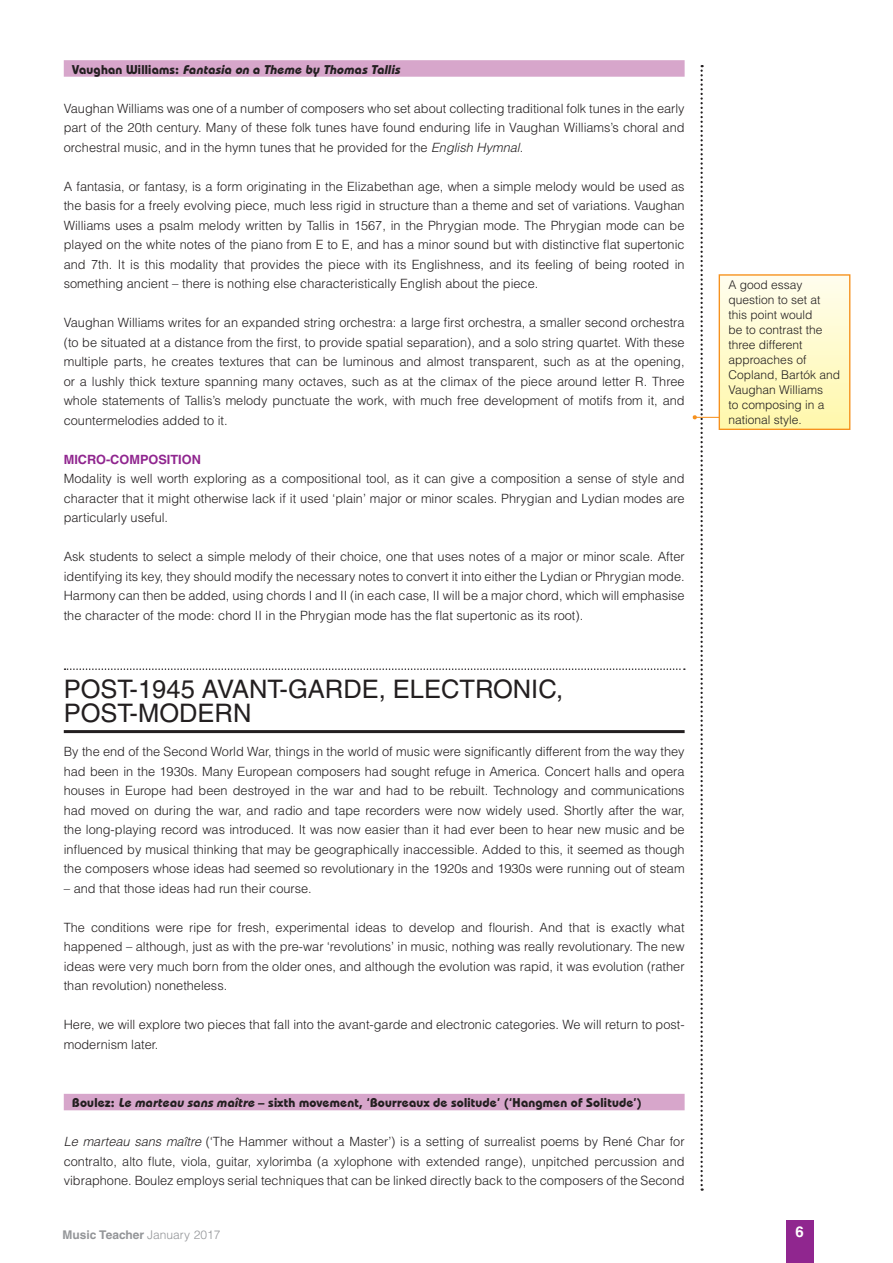
<style>
.page{position:relative;width:893px;height:1263px;background:#fff}
.page>*{position:absolute;margin:0;border:0;box-sizing:border-box;transform-origin:0 0}
.A_Heading{font:25.5px/24px "Helvetica";color:#231f20}
.t1{font:700 15px "Helvetica";color:#fff}
.Body_Text{font:300 12.75px/19.5px "Helvetica";color:#231f20;text-align:justify}
.B_Heading{font:700 12.75px "Bauhaus IT Cby BT";letter-spacing:.015em;color:#231f20}
.B_Heading-2{font:italic 700 12.75px "Bauhaus IT Cby BT";color:#231f20}
.C_Heading{font:700 12.75px "Helvetica";color:#90268f}
.t2{font:300 12px/15px "Helvetica";color:#231f20}
.t3{font:700 12px "Helvetica";color:#939598}
.s1{font-style:normal}
.s2{font-style:italic}
.s3{font-weight:300}
</style>
<div class="page">
<div style="left:786px;top:1220px;width:27px;height:43px;background:#90268f"></div>
<div style="left:64px;top:60px;width:621px;height:17px;background:#d7a6cb"></div>
<svg style="left:65px;top:668px;width:620px;height:2px"></svg>
<hr style="left:64px;top:730px;width:621px;height:3px;background:#231f20">
<div style="left:64px;top:1094px;width:621px;height:16px;background:#d7a6cb"></div>
<svg style="left:692px;top:65px;width:27px;height:1126px"></svg>
<div style="left:719px;top:275px;width:131px;height:154px;background:linear-gradient(to bottom,#fffdee,#fff8ab)"></div>
<div style="left:719px;top:274px;width:131px;height:156px;border:1px solid #f6911e"></div>
<p class="B_Heading-2" style="left:72px;top:61px;width:332px"><span class="s1">Va u g h a n W i l l i a m s :</span> Fantasia on a Theme by Thomas Tallis</p>
<p class="Body_Text" style="left:64px;top:98px;width:622px">Vaughan Williams was one of a number of composers who set about collecting traditional folk tunes in the early part of the 20th century. Many of these folk tunes have found enduring life in Vaughan Williams’s choral and orchestral music, and in the hymn tunes that he provided for the <span class="s2">English Hymnal</span>.</p>
<p class="Body_Text" style="left:64px;top:176px;width:622px">A fantasia, or fantasy, is a form originating in the Elizabethan age, when a simple melody would be used as the basis for a freely evolving piece, much less rigid in structure than a theme and set of variations. Vaughan Williams uses a psalm melody written by Tallis in 1567, in the Phrygian mode. The Phrygian mode can be played on the white notes of the piano from E to E, and has a minor sound but with distinctive flat supertonic and 7th. It is this modality that provides the piece with its Englishness, and its feeling of being rooted in something ancient – there is nothing else characteristically English about the piece.</p>
<p class="Body_Text" style="left:64px;top:312px;width:622px">Vaughan Williams writes for an expanded string orchestra: a large first orchestra, a smaller second orchestra (to be situated at a distance from the first, to provide spatial separation), and a solo string quartet. With these multiple parts, he creates textures that can be luminous and almost transparent, such as at the opening, or a lushly thick texture spanning many octaves, such as at the climax of the piece around letter R. Three whole statements of Tallis’s melody punctuate the work, with much free development of motifs from it, and countermelodies added to it.</p>
<p class="C_Heading" style="left:64px;top:451px;width:139px">MICRO-COMPOSITION</p>
<p class="Body_Text" style="left:64px;top:468px;width:622px">Modality is well worth exploring as a compositional tool, as it can give a composition a sense of style and character that it might otherwise lack if it used ‘plain’ major or minor scales. Phrygian and Lydian modes are particularly useful.</p>
<p class="Body_Text" style="left:64px;top:546px;width:622px">Ask students to select a simple melody of their choice, one that uses notes of a major or minor scale. After identifying its key, they should modify the necessary notes to convert it into either the Lydian or Phrygian mode.<br>Harmony can then be added, using chords I and II (in each case, II will be a major chord, which will emphasise the character of the mode: chord II in the Phrygian mode has the flat supertonic as its root).</p>
<p class="A_Heading" style="left:64px;top:676px;width:501px">POST-1945 AVANT-GARDE, ELECTRONIC,<br>POST‑MODERN</p>
<p class="Body_Text" style="left:64px;top:741px;width:622px">By the end of the Second World War, things in the world of music were significantly different from the way they had been in the 1930s. Many European composers had sought refuge in America. Concert halls and opera houses in Europe had been destroyed in the war and had to be rebuilt. Technology and communications had moved on during the war, and radio and tape recorders were now widely used. Shortly after the war, the long-playing record was introduced. It was now easier than it had ever been to hear new music and be influenced by musical thinking that may be geographically inaccessible. Added to this, it seemed as though the composers whose ideas had seemed so revolutionary in the 1920s and 1930s were running out of steam</p>
<p class="Body_Text" style="left:64px;top:878px;width:250px">– and that those ideas had run their course.</p>
<p class="Body_Text" style="left:64px;top:917px;width:622px">The conditions were ripe for fresh, experimental ideas to develop and flourish. And that is exactly what happened – although, just as with the pre-war ‘revolutions’ in music, nothing was really revolutionary. The new ideas were very much born from the older ones, and although the evolution was rapid, it was evolution (rather than revolution) nonetheless.</p>
<p class="Body_Text" style="left:64px;top:1014px;width:622px">Here, we will explore two pieces that fall into the avant-garde and electronic categories. We will return to post&shy;modernism later.</p>
<p class="B_Heading" style="left:72px;top:1095px;width:571px">Boulez: <span class="s2">Le marteau sans maître</span> – sixth movement, ‘Bourreaux de solitude’ (‘Hangmen of Solitude’)</p>
<p class="Body_Text" style="left:64px;top:1131px;width:622px"><span class="s2">Le marteau sans maître</span> (‘The Hammer without a Master’) is a setting of surrealist poems by René Char for contralto, alto flute, viola, guitar, xylorimba (a xylophone with extended range), unpitched percussion and vibraphone. Boulez employs serial techniques that can be linked directly back to the composers of the Second</p>
<p class="t2" style="left:728px;top:277px;width:113px">A good essay question to set at this point would<br>be to contrast the three different approaches of<br>Copland, Bartók and<br>Vaughan Williams<br>to composing in a national style.</p>
<p class="t3" style="left:63px;top:1227px;width:159px">Music Teacher <span class="s3">January 2017</span></p>
<p class="t1" style="left:795px;top:1222px;width:10px">6</p>
</div>
